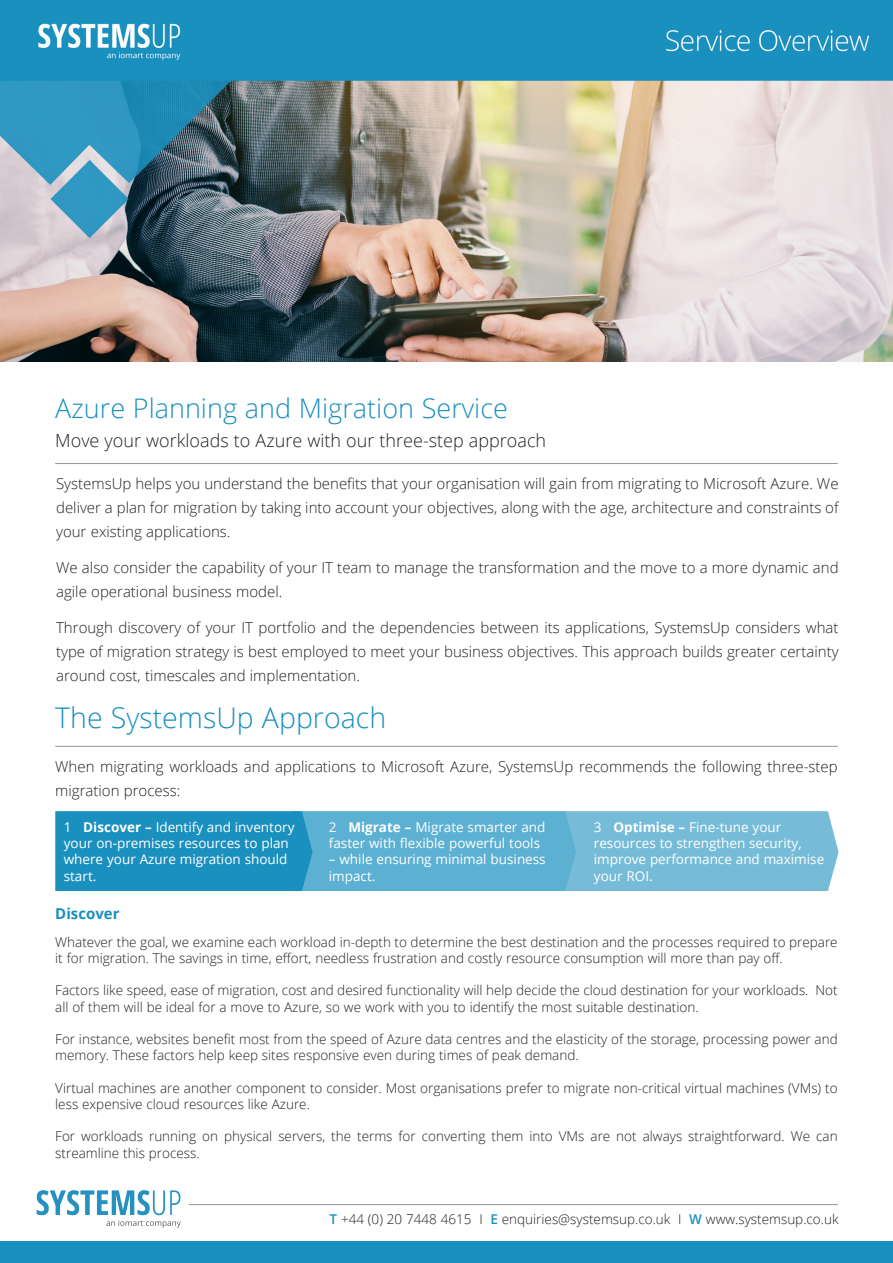
<style>
.page{position:relative;width:893px;height:1263px;background:#fff}
.page>*{position:absolute;margin:0;border:0;box-sizing:border-box;transform-origin:0 0}
.t1{font:300 28.5px "Open Sans";color:#1a90bf}
.t2{font:300 27px "Open Sans";color:#1a90bf}
.t3{font:300 18px "Open Sans";color:#231f20}
.t4{font:300 15px/24px "Open Sans";color:#231f20;text-align:justify}
.t5{font:700 15px "Open Sans";color:#1a90bf}
.t6{font:300 13.5px/16.2px "Open Sans";color:#231f20}
.t7{font:13.5px/16.2px "Open Sans";color:#fff}
.s1{font-weight:700}
.s2{font-weight:600;color:#1a90bf}
</style>
<div class="page">
<img style="left:0;top:0;width:893px;height:361px">
<div style="left:0;top:1242px;width:893px;height:21px;background:#1a90bf"></div>
<hr style="left:189px;top:1204px;width:649px;height:1px;background:#939598">
<svg style="left:37px;top:1190px;width:144px;height:38px"></svg>
<hr style="left:55px;top:463px;width:783px;height:1px;background:#939598">
<hr style="left:55px;top:746px;width:783px;height:1px;background:#939598">
<svg style="left:55px;top:811px;width:783px;height:80px;background:#50aace"></svg>
<p class="t2" style="left:55px;top:390px;width:454px">Azure Planning and Migration Service</p>
<p class="t3" style="left:55px;top:428px;width:492px">Move your workloads to Azure with our three-step approach</p>
<p class="t4" style="left:56px;top:471px;width:784px">SystemsUp helps you understand the benefits that your organisation will gain from migrating to Microsoft Azure. We deliver a plan for migration by taking into account your objectives, along with the age, architecture and constraints of your existing applications.</p>
<p class="t4" style="left:56px;top:555px;width:784px">We also consider the capability of your IT team to manage the transformation and the move to a more dynamic and agile operational business model.</p>
<p class="t4" style="left:56px;top:615px;width:784px">Through discovery of your IT portfolio and the dependencies between its applications, SystemsUp considers what type of migration strategy is best employed to meet your business objectives. This approach builds greater certainty around cost, timescales and implementation.</p>
<p class="t1" style="left:55px;top:698px;width:332px">The SystemsUp Approach</p>
<p class="t4" style="left:55px;top:754px;width:784px">When migrating workloads and applications to Microsoft Azure, SystemsUp recommends the following three-step migration process:</p>
<p class="t7" style="left:64px;top:818px;width:232px">1 <span class="s1">Discover –</span> Identify and inventory your on-premises resources to plan where your Azure migration should start.</p>
<p class="t7" style="left:329px;top:818px;width:218px">2 <span class="s1">Migrate –</span> Migrate smarter and faster with flexible powerful tools</p>
<p class="t7" style="left:329px;top:851px;width:218px">– while ensuring minimal business impact.</p>
<p class="t7" style="left:594px;top:818px;width:232px">3 <span class="s1">Optimise –</span> Fine-tune your resources to strengthen security, improve performance and maximise your ROI.</p>
<p class="t5" style="left:55px;top:903px;width:66px">Discover</p>
<p class="t6" style="left:55px;top:933px;width:784px">Whatever the goal, we examine each workload in-depth to determine the best destination and the processes required to prepare it for migration. The savings in time, effort, needless frustration and costly resource consumption will more than pay off.</p>
<p class="t6" style="left:55px;top:982px;width:784px">Factors like speed, ease of migration, cost and desired functionality will help decide the cloud destination for your workloads. Not all of them will be ideal for a move to Azure, so we work with you to identify the most suitable destination.</p>
<p class="t6" style="left:55px;top:1031px;width:784px">For instance, websites benefit most from the speed of Azure data centres and the elasticity of the storage, processing power and memory. These factors help keep sites responsive even during times of peak demand.</p>
<p class="t6" style="left:55px;top:1079px;width:784px">Virtual machines are another component to consider. Most organisations prefer to migrate non-critical virtual machines (VMs) to less expensive cloud resources like Azure.</p>
<p class="t6" style="left:55px;top:1128px;width:784px">For workloads running on physical servers, the terms for converting them into VMs are not always straightforward. We can streamline this process.</p>
<p class="t6" style="left:329px;top:1210px;width:511px"><span class="s2">T</span> +44 (0) 20 7448 4615 I <span class="s2">E</span> enquiries@systemsup.co.uk I <span class="s2">W</span> www.systemsup.co.uk</p>
</div>
